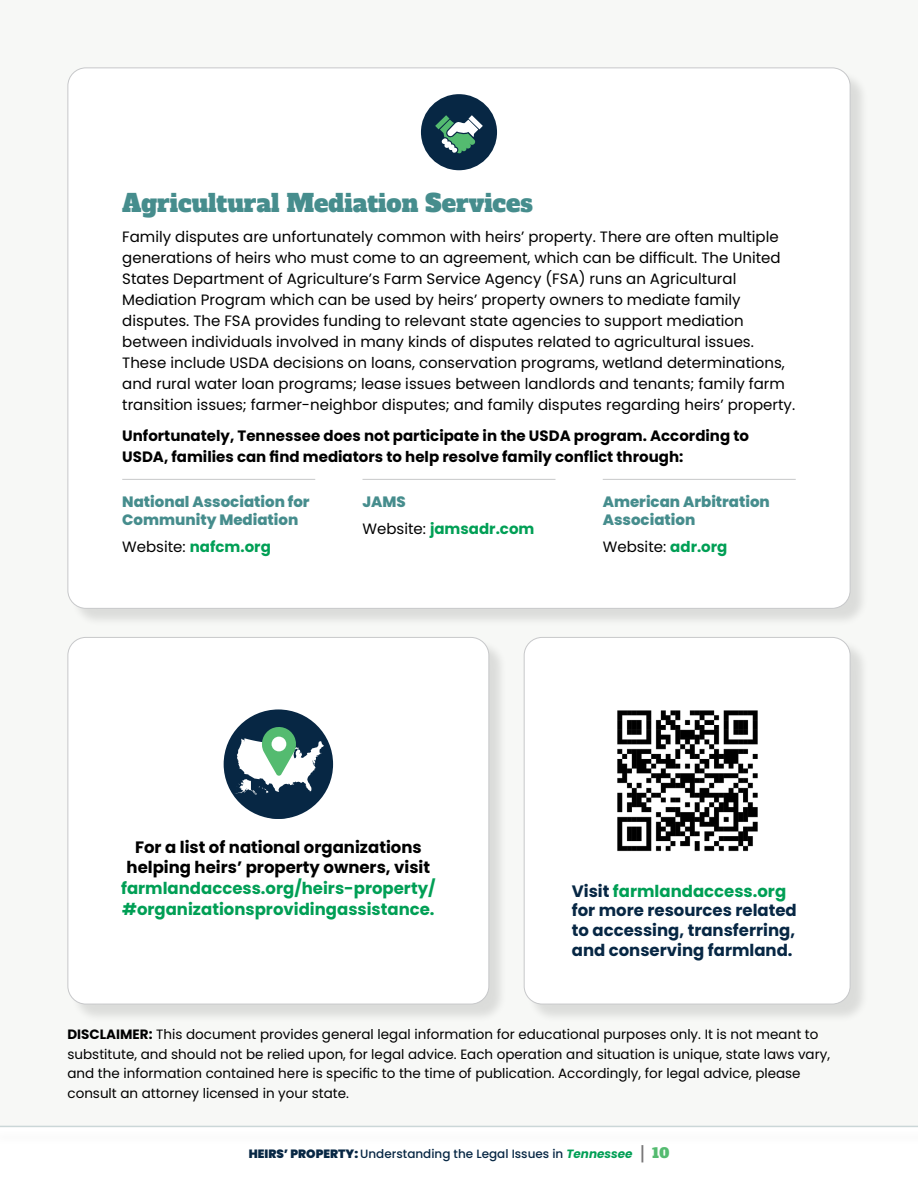
<style>
.page{position:relative;width:918px;height:1188px;background:#f7f8f6}
.page>*{position:absolute;margin:0;border:0;box-sizing:border-box;transform-origin:0 0}
.t1{font:24px "Alfa Slab One";color:#468d8d}
.t2{font:700 16.5px/20.5px "Poppins";color:#009f55;text-align:center}
.t3{font:700 16.5px/19.8px "Poppins";color:#072744}
.addresses{font:15px/21px "Poppins";color:#000}
.t4{font:700 15px/21px "Poppins";color:#000}
.address_title{font:800 15px/18px "Poppins";color:#468d8d}
.addresses-2{font:700 15px "Poppins";color:#009f55}
.addresses-3{font:13.5px/19.5px "Poppins";color:#000}
.t5{font:500 12px "Poppins";color:#072744}
.s1{font-weight:400;color:#000}
.s2{font-weight:700;color:#009f55}
.s3{color:#000}
.s4{color:#009f55}
.s5{font-weight:700}
.s6{font-weight:900}
.s7{font-weight:700;font-style:italic;color:#009f55}
.s8{font-family:"Alfa Slab One";font-weight:400;font-size:13.5px;color:#767576}
.s9{font-family:"Alfa Slab One";font-weight:400;font-size:13.5px;color:#54bb70}
</style>
<div class="page">
<div style="left:70px;top:70px;width:799px;height:557px;background:#000;opacity:.11"></div>
<div style="left:68px;top:68px;width:782px;height:540px;background:#fff;border-radius:18px"></div>
<div style="left:421px;top:94px;width:76px;height:76px;background:#072744;border-radius:50%"></div>
<svg style="left:435px;top:115px;width:48px;height:39px"></svg>
<hr style="left:122px;top:479px;width:193px;height:1px;background:#c7c8ca">
<hr style="left:363px;top:479px;width:193px;height:1px;background:#c7c8ca">
<hr style="left:603px;top:479px;width:193px;height:1px;background:#c7c8ca">
<div style="left:526px;top:639px;width:343px;height:384px;background:#000;opacity:.11"></div>
<div style="left:524px;top:637px;width:326px;height:367px;background:#fff;border-radius:18px"></div>
<img style="left:617px;top:710px;width:141px;height:142px">
<div style="left:524px;top:637px;width:327px;height:367px;border:1px solid #c7c8ca;border-radius:18px"></div>
<div style="left:70px;top:639px;width:438px;height:384px;background:#000;opacity:.11"></div>
<div style="left:68px;top:637px;width:421px;height:367px;background:#fff;border-radius:18px"></div>
<div style="left:224px;top:709px;width:109px;height:110px;background:#072744;border-radius:50%"></div>
<svg style="left:234px;top:725px;width:90px;height:77px"></svg>
<div style="left:272px;top:737px;width:14px;height:14px;background:#fff;border-radius:50%"></div>
<div style="left:0;top:1126px;width:918px;height:62px;background:#fff"></div>
<hr style="left:0;top:1126px;width:918px;height:1px;background:#cbd7d8">
<p class="t1" style="left:122px;top:182px;width:412px">Agricultural Mediation Services</p>
<p class="addresses" style="left:122px;top:227px;width:674px">Family disputes are unfortunately common with heirs’ property. There are often multiple generations of heirs who must come to an agreement, which can be difficult. The United States Department of Agriculture’s Farm Service Agency (FSA) runs an Agricultural Mediation Program which can be used by heirs’ property owners to mediate family disputes. The FSA provides funding to relevant state agencies to support mediation between individuals involved in many kinds of disputes related to agricultural issues.<br>These include USDA decisions on loans, conservation programs, wetland determinations, and rural water loan programs; lease issues between landlords and tenants; family farm transition issues; farmer-neighbor disputes; and family disputes regarding heirs’ property.</p>
<p class="t4" style="left:122px;top:425px;width:628px">Unfortunately, Tennessee does not participate in the USDA program. According to<br>USDA, families can find mediators to help resolve family conflict through:</p>
<p class="address_title" style="left:122px;top:493px;width:189px">National Association for<br>Community Mediation</p>
<p class="addresses-2" style="left:122px;top:539px;width:150px"><span class="s1">Website:</span> nafcm.org</p>
<p class="address_title" style="left:603px;top:493px;width:169px">American Arbitration<br>Association</p>
<p class="addresses" style="left:603px;top:537px;width:126px">Website: <span class="s2">adr.org</span></p>
<p class="address_title" style="left:363px;top:493px;width:45px">JAMS</p>
<p class="addresses-2" style="left:363px;top:521px;width:173px"><span class="s1">Website:</span> jamsadr.com</p>
<p class="t2" style="left:121px;top:837px;width:316px"><span class="s3">For a list of national organizations helping heirs’ property owners, visit </span>farmlandaccess.org/heirs-property/ #organizationsprovidingassistance.</p>
<p class="t3" style="left:572px;top:881px;width:227px">Visit <span class="s4">farmlandaccess.org </span>for more resources related to accessing, transferring, and conserving farmland.</p>
<p class="addresses-3" style="left:68px;top:1025px;width:764px"><span class="s5">DISCLAIMER:</span> This document provides general legal information for educational purposes only. It is not meant to substitute, and should not be relied upon, for legal advice. Each operation and situation is unique, state laws vary, and the information contained here is specific to the time of publication. Accordingly, for legal advice, please consult an attorney licensed in your state.</p>
<p class="t5" style="left:249px;top:1147px;width:422px"><span class="s6">HEIRS’ PROPERTY:</span> Understanding the Legal Issues in <span class="s7">Tennessee</span> <span class="s8">|</span> <span class="s9">10</span></p>
</div>
